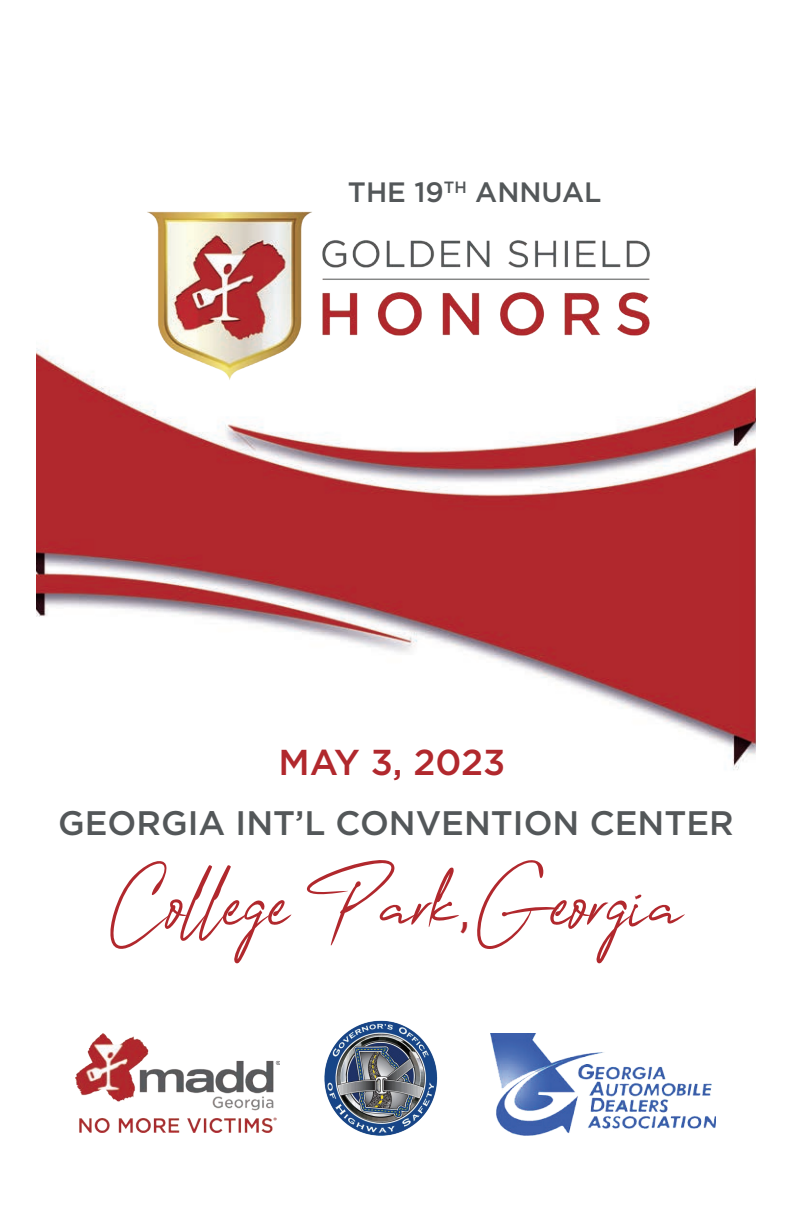
<style>
.page{position:relative;width:792px;height:1224px;background:#fff}
.page>*{position:absolute;margin:0;border:0;box-sizing:border-box;transform-origin:0 0}
.t1{font:120px "One Signature";color:#b1282d}
.t2{font:46px "Roboto Condensed";color:#b1282d}
.t3{font:500 36px "Gotham";color:#b1282d}
.t4{font:500 34px "Gotham";color:#535759}
.t5{font:500 28px "Gotham";color:#535759}
</style>
<div class="page">
<img style="left:36px;top:348px;width:720px;height:717px">
<img style="left:126px;top:211px;width:540px;height:182px">
<img style="left:319px;top:1019px;width:126px;height:117px">
<div style="left:483px;top:1021px;width:232px;height:131px;background:#fff"></div>
<img style="left:490px;top:1033px;width:225px;height:103px">
<img style="left:75px;top:1033px;width:204px;height:99px">
<p class="t5" style="left:348px;top:174px;width:255px">THE 19<sup>TH</sup> ANNUAL</p>
<p class="t3" style="left:278px;top:739px;width:229px">MAY 3, 2023</p>
<p class="t4" style="left:58px;top:801px;width:677px">GEORGIA INT’L CONVENTION CENTER</p>
<h1 class="t1" style="left:110px;top:812px;width:576px">College Park Georgia</h1>
<h2 class="t2" style="left:460px;top:878px;width:11px">,</h2>
</div>
